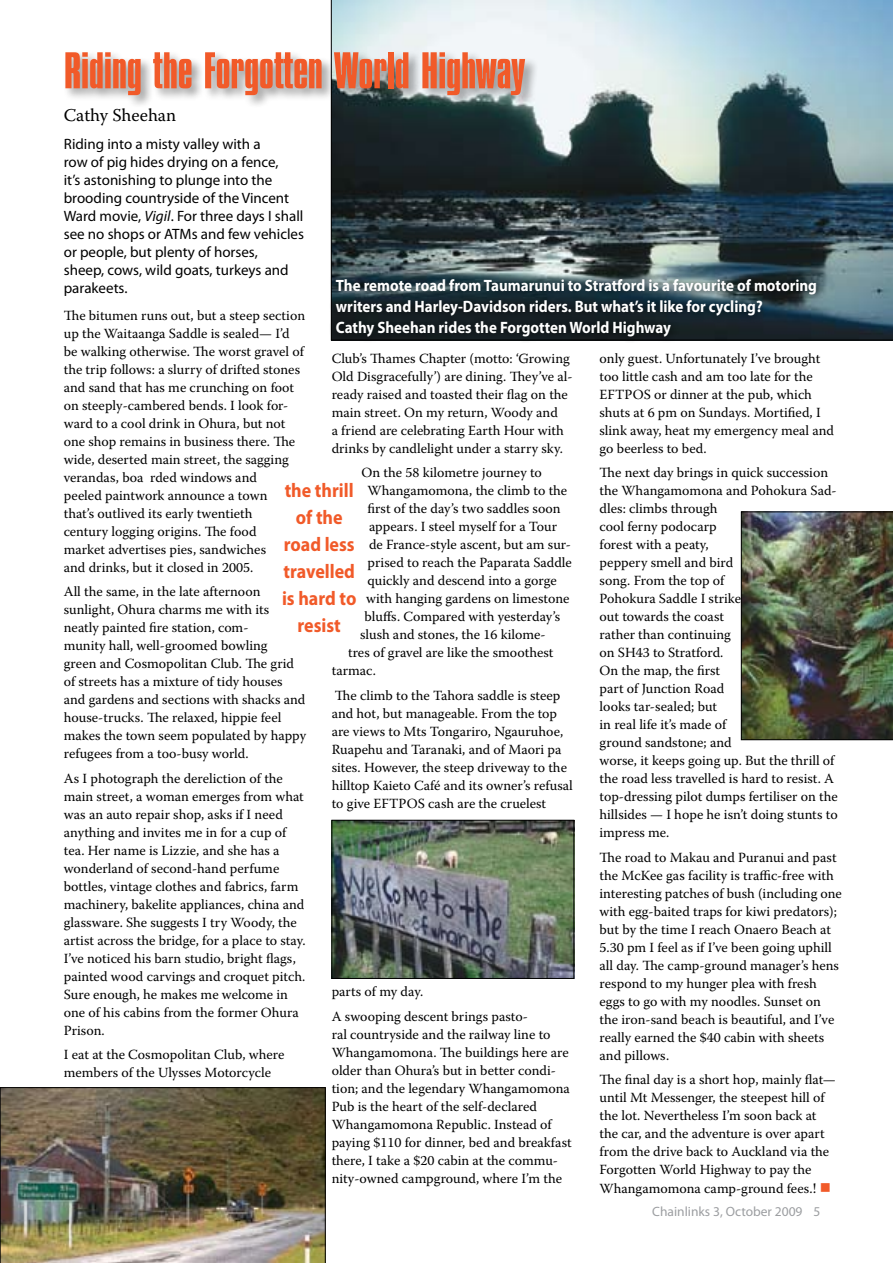
<style>
.page{position:relative;width:893px;height:1263px;background:#fff}
.page>*{position:absolute;margin:0;border:0;box-sizing:border-box;transform-origin:0 0}
.t1{font:54px "Compacta LT";letter-spacing:-.005em;color:#f15a29}
.t2{font:700 19.8px/27px "Myriad Pro";color:#f15a29;text-align:center;scale:.91 1}
.t3{font:18px "Warnock Pro";color:#000}
.t4{font:700 16.5px/21px "Myriad Pro";color:#fff;scale:.91 1}
.t5{font:15px/18px "Myriad Pro";color:#000}
.t6{font:13.95px/18px "Warnock Pro";color:#000}
.t7{font:13.5px "Myriad Pro";color:#9c9ea1}
.s1{font-style:italic}
.s2{font-size:15px}
.s3{color:#f15a29}
</style>
<div class="page">
<svg style="left:331px;top:0;width:562px;height:340px;background:#6a7d83"></svg>
<div style="left:63px;top:50px;width:476px;height:59px;background:#000;opacity:.39"></div>
<img style="left:0;top:1087px;width:325px;height:176px">
<img style="left:741px;top:512px;width:152px;height:228px">
<img style="left:334px;top:822px;width:238px;height:155px">
<div style="left:332px;top:820px;width:242px;height:159px;border:1px solid #000"></div>
<div style="left:328px;top:271px;width:495px;height:72px;background:#000;opacity:.75"></div>
<h1 class="t1" style="left:64px;top:42px;width:462px">Riding the Forgotten World Highway</h1>
<p class="t3" style="left:64px;top:104px;width:114px">Cathy Sheehan</p>
<p class="t5" style="left:64px;top:136px;width:242px">Riding into a misty valley with a<br>row of pig hides drying on a fence,<br>it’s astonishing to plunge into the brooding countryside of the Vincent<br>Ward movie, <span class="s1">Vigil</span>. For three days I shall see no shops or ATMs and few vehicles or people, but plenty of horses,<br>sheep, cows, wild goats, turkeys and parakeets.</p>
<p class="t6" style="left:64px;top:306px;width:243px">The bitumen runs out, but a steep section up the Waitaanga Saddle is sealed— I’d be walking otherwise. The worst gravel of the trip follows: a slurry of drifted stones and sand that has me crunching on foot on steeply-cambered bends. I look for&shy;ward to a cool drink in Ohura, but not one shop remains in business there. The wide, deserted main street, the sagging verandas, boa rded windows and<br>peeled paintwork announce a town<br>that’s outlived its early twentieth<br>century logging origins. The food<br>market advertises pies, sandwiches<br>and drinks, but it closed in 2005.</p>
<p class="t6" style="left:64px;top:582px;width:244px">All the same, in the late afternoon sunlight, Ohura charms me with its neatly painted fire station, com-<br>munity hall, well-groomed bowling<br>green and Cosmopolitan Club. The grid of streets has a mixture of tidy houses and gardens and sections with shacks and house-trucks. The relaxed, hippie feel makes the town seem populated by happy refugees from a too-busy world.</p>
<p class="t6" style="left:64px;top:769px;width:243px">As I photograph the dereliction of the main street, a woman emerges from what was an auto repair shop, asks if I need anything and invites me in for a cup of tea. Her name is Lizzie, and she has a wonderland of second-hand perfume bottles, vintage clothes and fabrics, farm machinery, bakelite appliances, china and glassware. She suggests I try Woody, the artist across the bridge, for a place to stay.<br>I’ve noticed his barn studio, bright flags, painted wood carvings and croquet pitch.<br>Sure enough, he makes me welcome in one of his cabins from the former Ohura Prison.</p>
<p class="t6" style="left:64px;top:1045px;width:222px">I eat at the Cosmopolitan Club, where members of the Ulysses Motorcycle</p>
<p class="t4" style="left:336px;top:275px;width:530px">The remote road from Taumarunui to Stratford is a favourite of motoring writers and Harley-Davidson riders. But what’s it like for cycling?<br>Cathy Sheehan rides the Forgotten World Highway</p>
<p class="t6" style="left:332px;top:349px;width:242px">Club’s Thames Chapter (motto: ‘Growing Old Disgracefully’) are dining. They’ve al&shy;ready raised and toasted their flag on the main street. On my return, Woody and<br>a friend are celebrating Earth Hour with drinks by candlelight under a starry sky.</p>
<p class="t6" style="left:362px;top:464px;width:182px">On the 58 kilometre journey to</p>
<p class="t6" style="left:368px;top:482px;width:201px">Whangamomona, the climb to the</p>
<p class="t6" style="left:368px;top:500px;width:195px">first of the day’s two saddles soon</p>
<p class="t6" style="left:369px;top:518px;width:190px">appears. I steel myself for a Tour</p>
<p class="t6" style="left:369px;top:536px;width:203px">de France-style ascent, but am sur-</p>
<p class="t6" style="left:368px;top:554px;width:206px">prised to reach the Paparata Saddle</p>
<p class="t6" style="left:368px;top:572px;width:191px">quickly and descend into a gorge</p>
<p class="t6" style="left:366px;top:590px;width:205px">with hanging gardens on limestone</p>
<p class="t6" style="left:365px;top:608px;width:197px">bluffs. Compared with yesterday’s</p>
<p class="t6" style="left:360px;top:626px;width:187px">slush and stones, the 16 kilome-</p>
<p class="t6" style="left:348px;top:644px;width:207px">tres of gravel are like the smoothest</p>
<p class="t6" style="left:332px;top:662px;width:46px">tarmac.</p>
<p class="t6" style="left:332px;top:686px;width:243px">The climb to the Tahora saddle is steep and hot, but manageable. From the top are views to Mts Tongariro, Ngauruhoe, Ruapehu and Taranaki, and of Maori pa sites. However, the steep driveway to the hilltop Kaieto Café and its owner’s refusal to give EFTPOS cash are the cruelest</p>
<p class="t6" style="left:600px;top:349px;width:236px">only guest. Unfortunately I’ve brought too little cash and am too late for the EFTPOS or dinner at the pub, which shuts at 6 pm on Sundays. Mortified, I slink away, heat my emergency meal and go beerless to bed.</p>
<p class="t6" style="left:600px;top:463px;width:240px">The next day brings in quick succession the Whangamomona and Pohokura Sad&shy;dles: climbs through<br>cool ferny podocarp<br>forest with a peaty,<br>peppery smell and bird<br>song. From the top of<br>Pohokura Saddle I strike<br>out towards the coast<br>rather than continuing<br>on SH43 to Stratford.<br>On the map, the first<br>part of Junction Road<br>looks tar-sealed; but<br>in real life it’s made of<br>ground sandstone; and<br>worse, it keeps going up. But the thrill of the road less travelled is hard to resist. A top-dressing pilot dumps fertiliser on the hillsides — I hope he isn’t doing stunts to impress me.</p>
<p class="t6" style="left:600px;top:848px;width:244px">The road to Makau and Puranui and past the McKee gas facility is traffic-free with interesting patches of bush (including one with egg-baited traps for kiwi predators); but by the time I reach Onaero Beach at 5.30 pm I feel as if I’ve been going uphill all day. The camp-ground manager’s hens respond to my hunger plea with fresh eggs to go with my noodles. Sunset on the iron-sand beach is beautiful, and I’ve really earned the $40 cabin with sheets and pillows.</p>
<p class="t6" style="left:600px;top:1070px;width:238px">The final day is a short hop, mainly flat— until Mt Messenger, the steepest hill of the lot. Nevertheless I’m soon back at the car, and the adventure is over apart from the drive back to Auckland via the Forgotten World Highway to pay the Whangamomona camp-ground fees.<span class="s2">!</span> <span class="s3">■</span></p>
<h2 class="t2" style="left:282px;top:477px;width:83px">the thrill of the road less travelled is hard to resist</h2>
<p class="t6" style="left:332px;top:979px;width:198px;line-height:24.5px">parts of my day.<br>A swooping descent brings pasto-</p>
<p class="t6" style="left:332px;top:1025px;width:242px">ral countryside and the railway line to Whangamomona. The buildings here are older than Ohura’s but in better condi&shy;tion; and the legendary Whangamomona Pub is the heart of the self-declared Whangamomona Republic. Instead of paying $110 for dinner, bed and breakfast there, I take a $20 cabin at the commu&shy;nity-owned campground, where I’m the</p>
<p class="t7" style="left:652px;top:1204px;width:170px">Chainlinks 3, October 2009 5</p>
</div>
